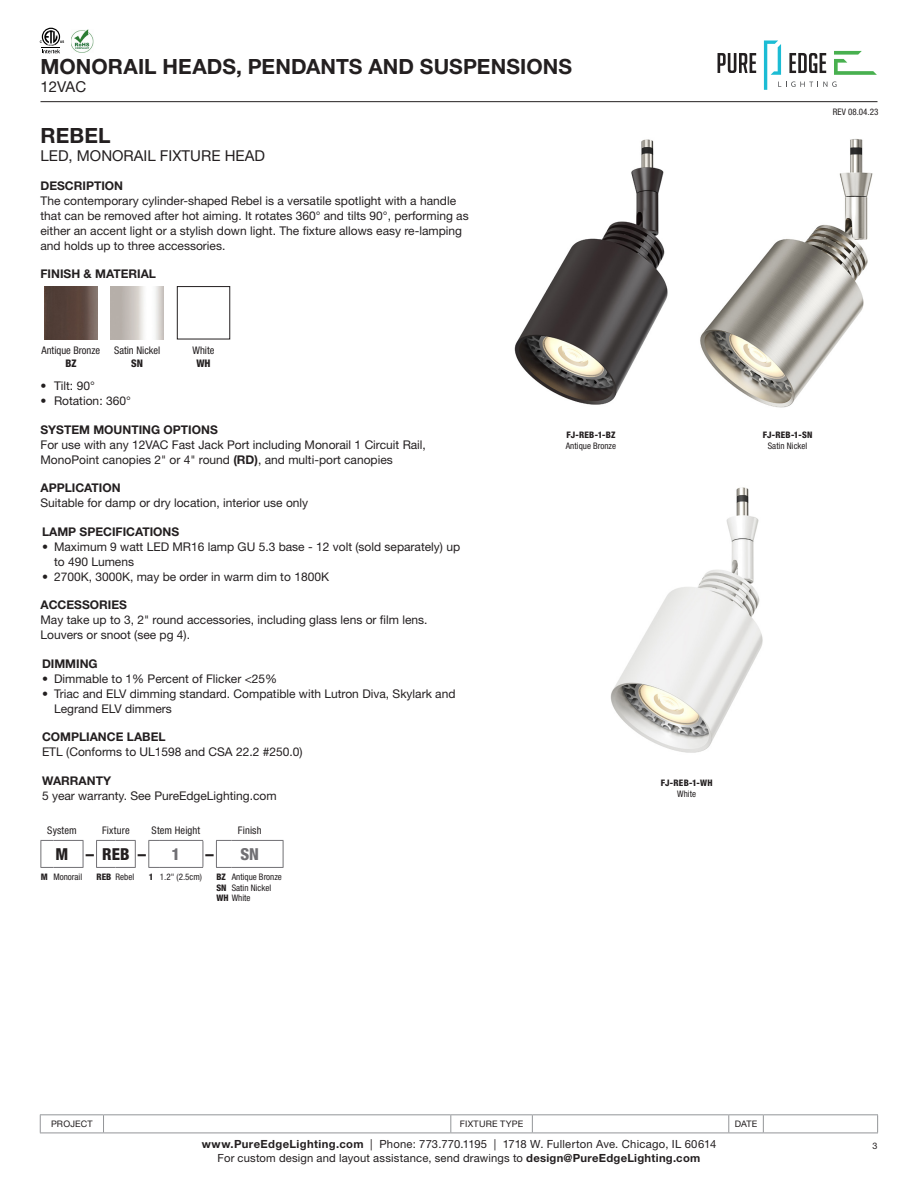
<style>
.page{position:relative;width:918px;height:1188px;background:#fff}
.page>*{position:absolute;margin:0;border:0;box-sizing:border-box;transform-origin:0 0}
.t1{font:700 21px "Helvetica Neue LT Std";letter-spacing:.005em;color:#231f20}
.t2{font:800 condensed 16.5px "Helvetica Neue LT Std";color:#231f20}
.t3{font:800 condensed 16.5px "Helvetica Neue LT Std";color:#717074}
.t4{font:15px "Helvetica Neue LT Std";color:#231f20}
.edge_spec_body{font:12px/15px "Helvetica Neue LT Std";color:#231f20}
.edge_spec_body-2{font:700 12px "Helvetica Neue LT Std";color:#231f20}
.edge_spec_body_heade{font:700 12px "Helvetica Neue LT Std";color:#231f20}
.t5{font:11.25px/13.5px "Helvetica Neue LT Std";letter-spacing:.015em;color:#231f20;text-align:center}
.t6{font:condensed 10.5px "Helvetica Neue LT Std";letter-spacing:.005em;color:#231f20}
.t7{font:800 condensed 10.5px "Helvetica Neue LT Std";color:#231f20}
.edge_spec_captions_c{font:condensed 9px "Helvetica Neue LT Std";color:#231f20}
.edge_spec_captions_c-2{font:800 condensed 9px "Helvetica Neue LT Std";letter-spacing:.025em;color:#231f20}
.t8{font:9px "Helvetica Neue LT Std";letter-spacing:.02em;color:#231f20}
.s1{font-weight:700}
.s2{font-weight:800}
</style>
<div class="page">
<hr style="left:40px;top:1114px;width:64px;height:1px;background:#939598">
<svg style="left:40px;top:1115px;width:1px;height:18px"></svg>
<hr style="left:104px;top:1114px;width:347px;height:1px;background:#939598">
<svg style="left:103px;top:1115px;width:1px;height:18px"></svg>
<hr style="left:451px;top:1114px;width:81px;height:1px;background:#939598">
<svg style="left:450px;top:1115px;width:1px;height:18px"></svg>
<hr style="left:532px;top:1114px;width:197px;height:1px;background:#939598">
<svg style="left:532px;top:1115px;width:1px;height:18px"></svg>
<hr style="left:729px;top:1114px;width:34px;height:1px;background:#939598">
<svg style="left:728px;top:1115px;width:1px;height:18px"></svg>
<hr style="left:763px;top:1114px;width:115px;height:1px;background:#939598">
<svg style="left:763px;top:1115px;width:1px;height:18px"></svg>
<svg style="left:877px;top:1115px;width:1px;height:18px"></svg>
<hr style="left:40px;top:1133px;width:64px;height:1px;background:#939598">
<hr style="left:104px;top:1133px;width:347px;height:1px;background:#939598">
<hr style="left:451px;top:1133px;width:81px;height:1px;background:#939598">
<hr style="left:532px;top:1133px;width:197px;height:1px;background:#939598">
<hr style="left:729px;top:1133px;width:34px;height:1px;background:#939598">
<hr style="left:763px;top:1133px;width:115px;height:1px;background:#939598">
<svg style="left:718px;top:53px;width:38px;height:20px"></svg>
<svg style="left:764px;top:40px;width:113px;height:50px"></svg>
<hr style="left:40px;top:101px;width:838px;height:1px;background:#231f20">
<svg style="left:40px;top:28px;width:24px;height:25px"></svg>
<img style="left:71px;top:29px;width:22px;height:23px">
<hr style="left:160px;top:840px;width:43px;height:1px;background:#717074">
<hr style="left:160px;top:867px;width:43px;height:1px;background:#717074">
<svg style="left:83px;top:841px;width:1px;height:26px"></svg>
<svg style="left:148px;top:840px;width:12px;height:28px"></svg>
<svg style="left:283px;top:841px;width:1px;height:26px"></svg>
<svg style="left:96px;top:840px;width:40px;height:28px"></svg>
<hr style="left:232px;top:840px;width:51px;height:1px;background:#717074">
<svg style="left:203px;top:840px;width:29px;height:28px"></svg>
<hr style="left:232px;top:867px;width:51px;height:1px;background:#717074">
<hr style="left:53px;top:840px;width:30px;height:1px;background:#717074">
<svg style="left:40px;top:840px;width:13px;height:28px"></svg>
<hr style="left:53px;top:867px;width:30px;height:1px;background:#717074">
<div style="left:177px;top:286px;width:53px;height:53px;border:1px solid #231f20"></div>
<img style="left:111px;top:286px;width:53px;height:53px">
<img style="left:44px;top:286px;width:53px;height:53px">
<img style="left:514px;top:139px;width:154px;height:266px">
<img style="left:610px;top:487px;width:153px;height:266px">
<img style="left:700px;top:139px;width:173px;height:269px">
<h1 class="t1" style="left:40px;top:53px;width:533px">MONORAIL HEADS, PENDANTS AND SUSPENSIONS</h1>
<p class="t4" style="left:40px;top:77px;width:47px">12VAC</p>
<p class="t1" style="left:40px;top:123px;width:72px">REBEL</p>
<p class="t4" style="left:40px;top:147px;width:226px">LED, MONORAIL FIXTURE HEAD</p>
<p class="edge_spec_body-2" style="left:40px;top:178px;width:84px">DESCRIPTION</p>
<p class="edge_spec_body" style="left:40px;top:193px;width:430px">The contemporary cylinder-shaped Rebel is a versatile spotlight with a handle that can be removed after hot aiming. It rotates 360° and tilts 90°, performing as either an accent light or a stylish down light. The fixture allows easy re-lamping and holds up to three accessories.</p>
<p class="edge_spec_body-2" style="left:40px;top:266px;width:117px">FINISH &amp; MATERIAL</p>
<p class="t6" style="left:114px;top:345px;width:48px">Satin Nickel</p>
<p class="t7" style="left:131px;top:357px;width:13px">SN</p>
<p class="t6" style="left:193px;top:345px;width:23px">White</p>
<p class="t7" style="left:196px;top:357px;width:16px">WH</p>
<p class="t6" style="left:42px;top:345px;width:60px">Antique Bronze</p>
<p class="t7" style="left:65px;top:357px;width:13px">BZ</p>
<p class="edge_spec_body" style="left:54px;top:379px;width:42px">Tilt: 90°</p>
<p class="edge_spec_body" style="left:40px;top:394px;width:92px">• Rotation: 360°</p>
<p class="edge_spec_body-2" style="left:40px;top:422px;width:179px">SYSTEM MOUNTING OPTIONS</p>
<p class="edge_spec_body" style="left:40px;top:437px;width:387px">For use with any 12VAC Fast Jack Port including Monorail 1 Circuit Rail,<br>MonoPoint canopies 2" or 4" round <span class="s1">(RD)</span>, and multi-port canopies</p>
<p class="edge_spec_body-2" style="left:40px;top:481px;width:82px">APPLICATION</p>
<p class="edge_spec_body" style="left:40px;top:496px;width:269px">Suitable for damp or dry location, interior use only</p>
<p class="edge_spec_body-2" style="left:42px;top:524px;width:139px">LAMP SPECIFICATIONS</p>
<p class="edge_spec_body" style="left:54px;top:539px;width:408px;text-indent:-12px">• Maximum 9 watt LED MR16 lamp GU 5.3 base - 12 volt (sold separately) up to 490 Lumens</p>
<p class="edge_spec_body" style="left:42px;top:569px;width:289px">• 2700K, 3000K, may be order in warm dim to 1800K</p>
<p class="edge_spec_body-2" style="left:40px;top:598px;width:88px">ACCESSORIES</p>
<p class="edge_spec_body" style="left:40px;top:613px;width:388px">May take up to 3, 2" round accessories, including glass lens or film lens.<br>Louvers or snoot (see pg 4).</p>
<p class="edge_spec_body-2" style="left:42px;top:656px;width:57px">DIMMING</p>
<p class="edge_spec_body" style="left:42px;top:671px;width:237px">• Dimmable to 1% Percent of Flicker &lt;25%</p>
<p class="edge_spec_body" style="left:54px;top:686px;width:403px;text-indent:-12px">• Triac and ELV dimming standard. Compatible with Lutron Diva, Skylark and<br>Legrand ELV dimmers</p>
<p class="edge_spec_body_heade" style="left:42px;top:730px;width:125px">COMPLIANCE LABEL</p>
<p class="edge_spec_body" style="left:42px;top:745px;width:262px">ETL (Conforms to UL1598 and CSA 22.2 #250.0)</p>
<p class="edge_spec_body_heade" style="left:42px;top:773px;width:71px">WARRANTY</p>
<p class="edge_spec_body" style="left:42px;top:788px;width:236px">5 year warranty. See PureEdgeLighting.com</p>
<p class="edge_spec_body" style="left:40px;top:379px;width:7px">•</p>
<p class="t6" style="left:47px;top:825px;width:31px">System</p>
<p class="t6" style="left:102px;top:825px;width:29px">Fixture</p>
<p class="t6" style="left:151px;top:825px;width:50px">Stem Height</p>
<p class="t6" style="left:238px;top:825px;width:25px">Finish</p>
<p class="t2" style="left:56px;top:844px;width:14px">M</p>
<p class="t2" style="left:86px;top:844px;width:10px">–</p>
<p class="t2" style="left:102px;top:844px;width:29px">REB</p>
<p class="t2" style="left:138px;top:844px;width:10px">–</p>
<p class="t3" style="left:172px;top:844px;width:10px">1</p>
<p class="t2" style="left:206px;top:844px;width:10px">–</p>
<p class="t3" style="left:240px;top:844px;width:20px">SN</p>
<p class="edge_spec_captions_c-2" style="left:41px;top:871px;width:9px">M</p>
<p class="edge_spec_captions_c" style="left:53px;top:871px;width:30px">Monorail</p>
<p class="edge_spec_captions_c-2" style="left:97px;top:871px;width:16px">REB</p>
<p class="edge_spec_captions_c" style="left:116px;top:871px;width:20px">Rebel</p>
<p class="edge_spec_captions_c-2" style="left:149px;top:871px;width:6px">1</p>
<p class="edge_spec_captions_c" style="left:160px;top:871px;width:44px">1.2" (2.5cm)</p>
<p class="edge_spec_captions_c-2" style="left:216px;top:871px;width:11px">BZ</p>
<p class="edge_spec_captions_c-2" style="left:216px;top:882px;width:12px">SN</p>
<p class="edge_spec_captions_c" style="left:216px;top:893px;width:36px"><span class="s2">WH</span> White</p>
<p class="edge_spec_captions_c" style="left:232px;top:871px;width:52px">Antique Bronze</p>
<p class="edge_spec_captions_c" style="left:232px;top:882px;width:41px">Satin Nickel</p>
<p class="edge_spec_captions_c-2" style="left:566px;top:430px;width:51px">FJ-REB-1-BZ</p>
<p class="edge_spec_captions_c" style="left:566px;top:441px;width:52px">Antique Bronze</p>
<p class="edge_spec_captions_c-2" style="left:661px;top:778px;width:53px">FJ-REB-1-WH</p>
<p class="edge_spec_captions_c" style="left:677px;top:789px;width:20px">White</p>
<p class="edge_spec_captions_c" style="left:833px;top:107px;width:47px">REV 08.04.23</p>
<p class="edge_spec_captions_c-2" style="left:763px;top:430px;width:51px">FJ-REB-1-SN</p>
<p class="edge_spec_captions_c" style="left:768px;top:441px;width:41px">Satin Nickel</p>
<p class="t8" style="left:51px;top:1119px;width:43px">PROJECT</p>
<p class="t8" style="left:460px;top:1119px;width:65px">FIXTURE TYPE</p>
<p class="t8" style="left:735px;top:1119px;width:24px">DATE</p>
<p class="t5" style="left:202px;top:1137px;width:516px"><span class="s1">www.PureEdgeLighting.com</span> | Phone: 773.770.1195 | 1718 W. Fullerton Ave. Chicago, IL 60614<br>For custom design and layout assistance, send drawings to <span class="s1">design@PureEdgeLighting.com</span></p>
<p class="t8" style="left:873px;top:1141px;width:7px">3</p>
</div>
